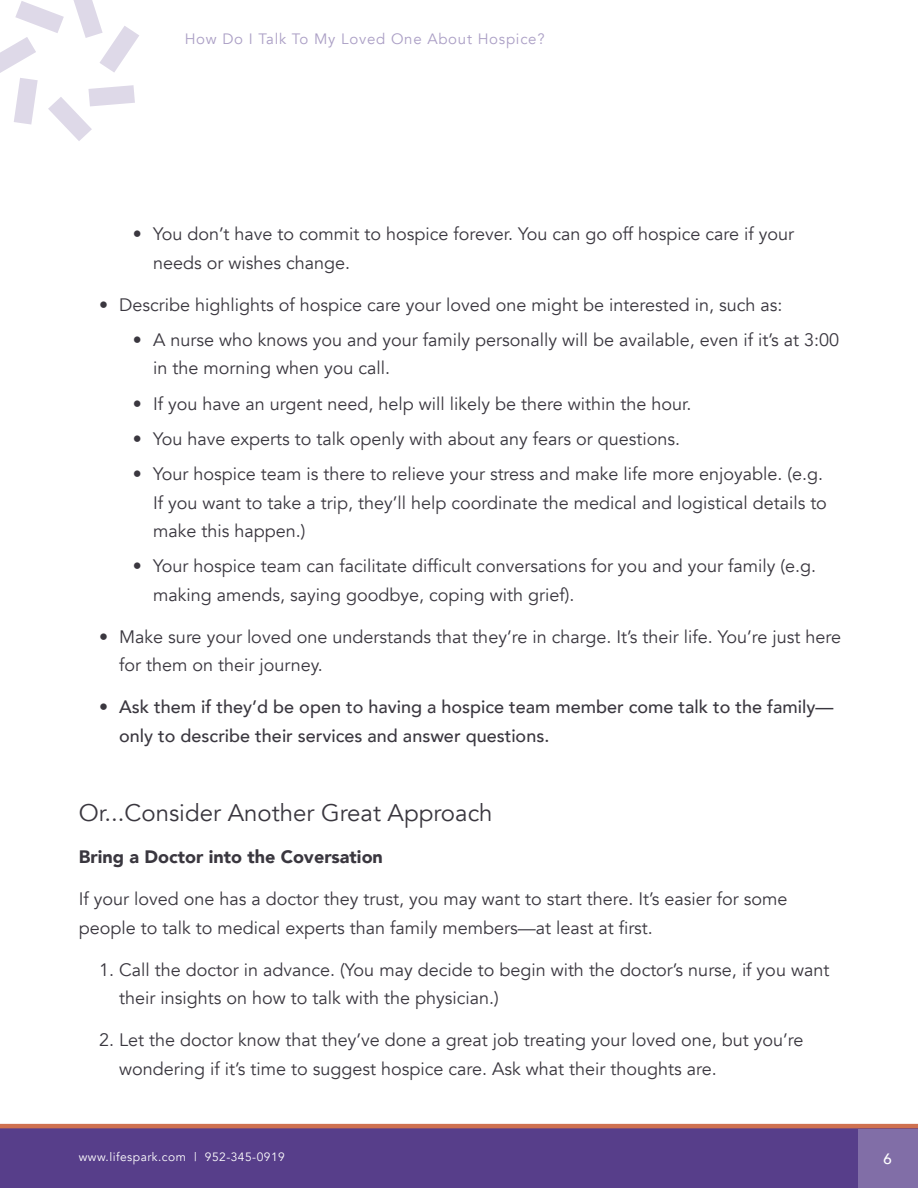
<style>
.page{position:relative;width:918px;height:1188px;background:#fff}
.page>*{position:absolute;margin:0;border:0;box-sizing:border-box;transform-origin:0 0}
.t1{font:24px "Avenir";color:#3a373f}
.t2{font:18px/28.5px "Avenir";color:#3a373f}
.t3{font:500 18px/28.5px "Avenir";color:#3a373f}
.t4{font:900 18px "Avenir";color:#3a373f}
.t5{font:15px "Avenir";letter-spacing:.05em;color:#ab9fc5}
.t6{font:500 15px "Avenir Next";color:#fff}
.t7{font:12px "Avenir";letter-spacing:.04em;color:#fff}
</style>
<div class="page">
<svg style="left:0;top:1124px;width:918px;height:64px;fill:#573e8a"></svg>
<div style="left:858px;top:1130px;width:60px;height:58px;background:#816ea7"></div>
<svg style="left:0;top:0;width:139px;height:141px"></svg>
<p class="t5" style="left:185px;top:30px;width:361px">How Do I Talk To My Loved One About Hospice?</p>
<p class="t2" style="left:153px;top:220px;width:643px;text-indent:-20px">• You don’t have to commit to hospice forever. You can go off hospice care if your needs or wishes change.</p>
<p class="t2" style="left:99px;top:290px;width:685px">• Describe highlights of hospice care your loved one might be interested in, such as:</p>
<p class="t2" style="left:153px;top:326px;width:688px;text-indent:-20px">• A nurse who knows you and your family personally will be available, even if it’s at 3:00 in the morning when you call.</p>
<p class="t2" style="left:133px;top:389px;width:560px">• If you have an urgent need, help will likely be there within the hour.</p>
<p class="t2" style="left:133px;top:425px;width:549px">• You have experts to talk openly with about any fears or questions.</p>
<p class="t2" style="left:153px;top:460px;width:675px;text-indent:-20px">• Your hospice team is there to relieve your stress and make life more enjoyable. (e.g.<br>If you want to take a trip, they’ll help coordinate the medical and logistical details to make this happen.)</p>
<p class="t2" style="left:153px;top:552px;width:665px;text-indent:-20px">• Your hospice team can facilitate difficult conversations for you and your family (e.g. making amends, saying goodbye, coping with grief).</p>
<p class="t2" style="left:119px;top:623px;width:723px;text-indent:-20px">• Make sure your loved one understands that they’re in charge. It’s their life. You’re just here for them on their journey.</p>
<p class="t3" style="left:119px;top:692px;width:716px;text-indent:-20px">• Ask them if they’d be open to having a hospice team member come talk to the family— only to describe their services and answer questions.</p>
<h1 class="t1" style="left:79px;top:799px;width:415px">Or...Consider Another Great Approach</h1>
<p class="t4" style="left:79px;top:842px;width:306px">Bring a Doctor into the Coversation</p>
<p class="t2" style="left:79px;top:885px;width:710px">If your loved one has a doctor they trust, you may want to start there. It’s easier for some people to talk to medical experts than family members—at least at first.</p>
<p class="t2" style="left:119px;top:956px;width:712px;text-indent:-20px">1. Call the doctor in advance. (You may decide to begin with the doctor’s nurse, if you want their insights on how to talk with the physician.)</p>
<p class="t2" style="left:119px;top:1026px;width:686px;text-indent:-20px">2. Let the doctor know that they’ve done a great job treating your loved one, but you’re wondering if it’s time to suggest hospice care. Ask what their thoughts are.</p>
<p class="t7" style="left:79px;top:1150px;width:208px">www.lifespark.com | 952-345-0919</p>
<p class="t6" style="left:883px;top:1146px;width:10px">6</p>
</div>
